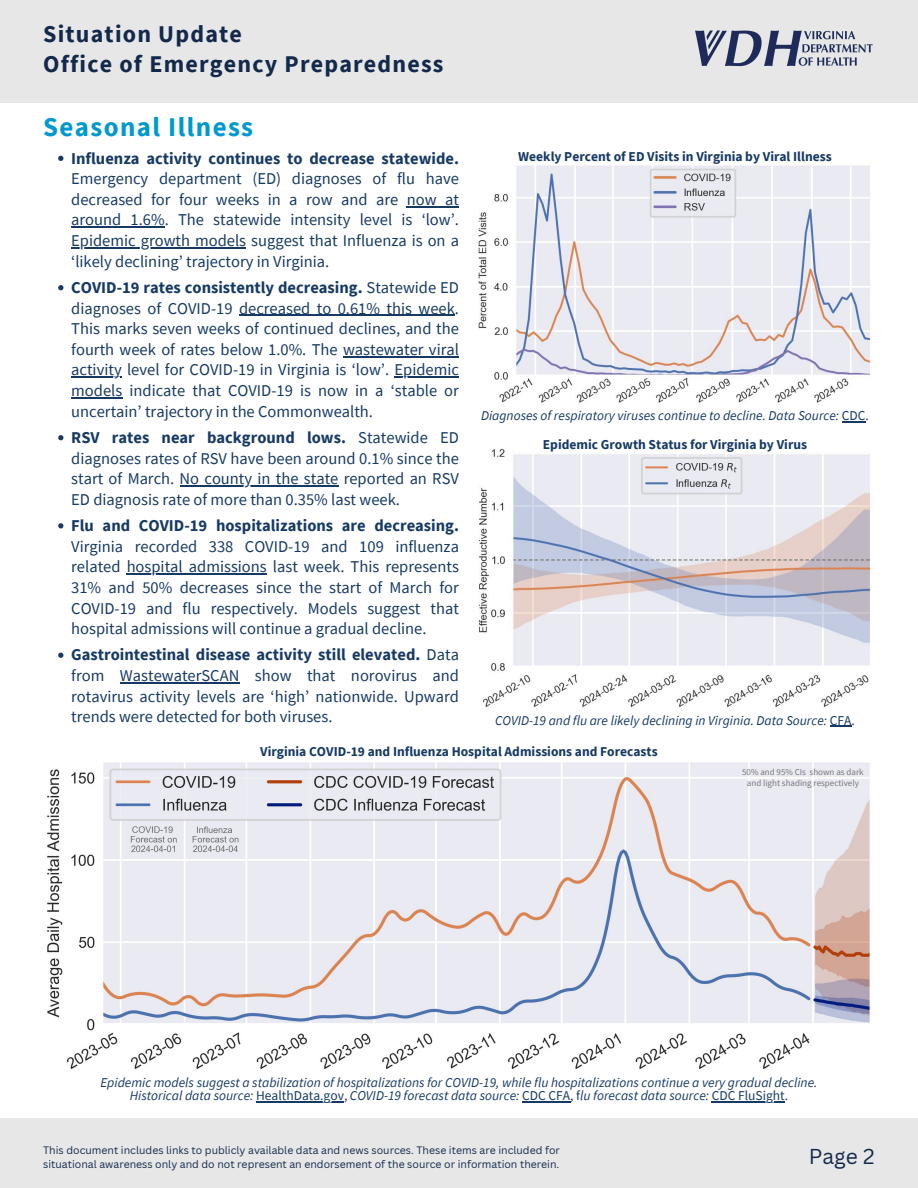
<style>
.page{position:relative;width:918px;height:1188px;background:#fff}
.page>*{position:absolute;margin:0;border:0;box-sizing:border-box;transform-origin:0 0}
.t1{font:700 27px "Source Sans Pro";letter-spacing:.05em;color:#0099cd}
.t2{font:700 24px/30px "Source Sans Pro";letter-spacing:.05em;color:#13294b}
.t3{font:21px "Canva Sans";color:#13294b}
.t4{font:16.5px/20.7px "Source Sans Pro";color:#173a64;text-align:justify}
.t5{font:700 16.5px "Source Sans Pro";color:#173a64}
.t6{font:italic 13.5px/13.5px "Source Sans Pro";color:#173a64;text-align:center}
.t7{font:700 13.5px "Source Sans Pro";color:#173a64}
.t8{font:10.5px/14px "Canva Sans";color:#13294b}
.t9{font:9px/11.2px "Source Sans Pro";color:#78777a;text-align:center}
.s1{font-weight:700}
.s2{font-style:normal}
</style>
<div class="page">
<div style="left:0;top:1118px;width:918px;height:70px;background:#e7e7e7"></div>
<div style="left:0;top:0;width:918px;height:103px;background:#e7e7e7"></div>
<img style="left:695px;top:30px;width:178px;height:37px">
<img style="left:47px;top:762px;width:823px;height:308px">
<img style="left:478px;top:165px;width:394px;height:238px">
<img style="left:479px;top:449px;width:393px;height:259px">
<hr style="left:256px;top:1101px;width:88px;height:1px;background:#173a64">
<hr style="left:522px;top:1101px;width:48px;height:1px;background:#173a64">
<hr style="left:712px;top:1101px;width:73px;height:1px;background:#173a64">
<svg style="left:58px;top:156px;width:5px;height:5px"></svg>
<hr style="left:407px;top:206px;width:52px;height:1px;background:#173a64">
<hr style="left:71px;top:227px;width:94px;height:1px;background:#173a64">
<hr style="left:71px;top:247px;width:175px;height:2px;background:#173a64">
<svg style="left:58px;top:285px;width:5px;height:5px"></svg>
<hr style="left:239px;top:315px;width:216px;height:1px;background:#173a64">
<hr style="left:343px;top:356px;width:116px;height:1px;background:#173a64">
<hr style="left:71px;top:377px;width:51px;height:1px;background:#173a64">
<hr style="left:394px;top:377px;width:65px;height:1px;background:#173a64">
<hr style="left:71px;top:397px;width:51px;height:2px;background:#173a64">
<svg style="left:58px;top:435px;width:5px;height:5px"></svg>
<hr style="left:180px;top:485px;width:158px;height:2px;background:#173a64">
<svg style="left:58px;top:523px;width:5px;height:5px"></svg>
<hr style="left:127px;top:573px;width:140px;height:2px;background:#173a64">
<svg style="left:58px;top:653px;width:5px;height:5px"></svg>
<hr style="left:120px;top:682px;width:119px;height:2px;background:#173a64">
<hr style="left:842px;top:421px;width:24px;height:2px;background:#173a64">
<svg style="left:830px;top:726px;width:22px;height:1px"></svg>
<h2 class="t2" style="left:43px;top:19px;width:402px">Situation Update<br>Office of Emergency Preparedness</h2>
<h1 class="t1" style="left:43px;top:109px;width:212px">Seasonal Illness</h1>
<p class="t5" style="left:71px;top:147px;width:389px">Influenza activity continues to decrease statewide.</p>
<p class="t4" style="left:71px;top:168px;width:389px">Emergency department (ED) diagnoses of flu have decreased for four weeks in a row and are now at around 1.6%. The statewide intensity level is ‘low’.<br>Epidemic growth models suggest that Influenza is on a ‘likely declining’ trajectory in Virginia.</p>
<p class="t4" style="left:71px;top:277px;width:389px"><span class="s1">COVID-19 rates consistently decreasing.</span> Statewide ED diagnoses of COVID-19 decreased to 0.61% this week.<br>This marks seven weeks of continued declines, and the fourth week of rates below 1.0%. The wastewater viral activity level for COVID-19 in Virginia is ‘low’. Epidemic models indicate that COVID-19 is now in a ‘stable or uncertain’ trajectory in the Commonwealth.</p>
<p class="t4" style="left:71px;top:427px;width:389px"><span class="s1">RSV rates near background lows.</span> Statewide ED diagnoses rates of RSV have been around 0.1% since the start of March. No county in the state reported an RSV ED diagnosis rate of more than 0.35% last week.</p>
<p class="t5" style="left:71px;top:515px;width:389px">Flu and COVID-19 hospitalizations are decreasing.</p>
<p class="t4" style="left:71px;top:536px;width:389px">Virginia recorded 338 COVID-19 and 109 influenza related hospital admissions last week. This represents 31% and 50% decreases since the start of March for COVID-19 and flu respectively. Models suggest that hospital admissions will continue a gradual decline.</p>
<p class="t4" style="left:71px;top:644px;width:389px"><span class="s1">Gastrointestinal disease activity still elevated.</span> Data from WastewaterSCAN show that norovirus and rotavirus activity levels are ‘high’ nationwide. Upward trends were detected for both viruses.</p>
<p class="t7" style="left:518px;top:148px;width:315px">Weekly Percent of ED Visits in Virginia by Viral Illness</p>
<p class="t6" style="left:481px;top:409px;width:389px">Diagnoses of respiratory viruses continue to decline. Data Source: <span class="s2">CDC.</span></p>
<p class="t7" style="left:543px;top:436px;width:266px">Epidemic Growth Status for Virginia by Virus</p>
<p class="t6" style="left:495px;top:713px;width:361px">COVID-19 and flu are likely declining in Virginia. Data Source: <span class="s2">CFA.</span></p>
<p class="t7" style="left:260px;top:743px;width:399px">Virginia COVID-19 and Influenza Hospital Admissions and Forecasts</p>
<p class="t9" style="left:742px;top:766px;width:123px">50% and 95% CIs shown as dark and light shading respectively</p>
<p class="t6" style="left:100px;top:1075px;width:719px">Epidemic models suggest a stabilization of hospitalizations for COVID-19, while flu hospitalizations continue a very gradual decline.<br>Historical data source: <span class="s2">HealthData.gov,</span> COVID-19 forecast data source: <span class="s2">CDC CFA, f</span>lu forecast data source: <span class="s2">CDC FluSight.</span></p>
<p class="t8" style="left:43px;top:1143px;width:518px">This document includes links to publicly available data and news sources. These items are included for situational awareness only and do not represent an endorsement of the source or information therein.</p>
<p class="t3" style="left:809px;top:1142px;width:67px">Page 2</p>
</div>
